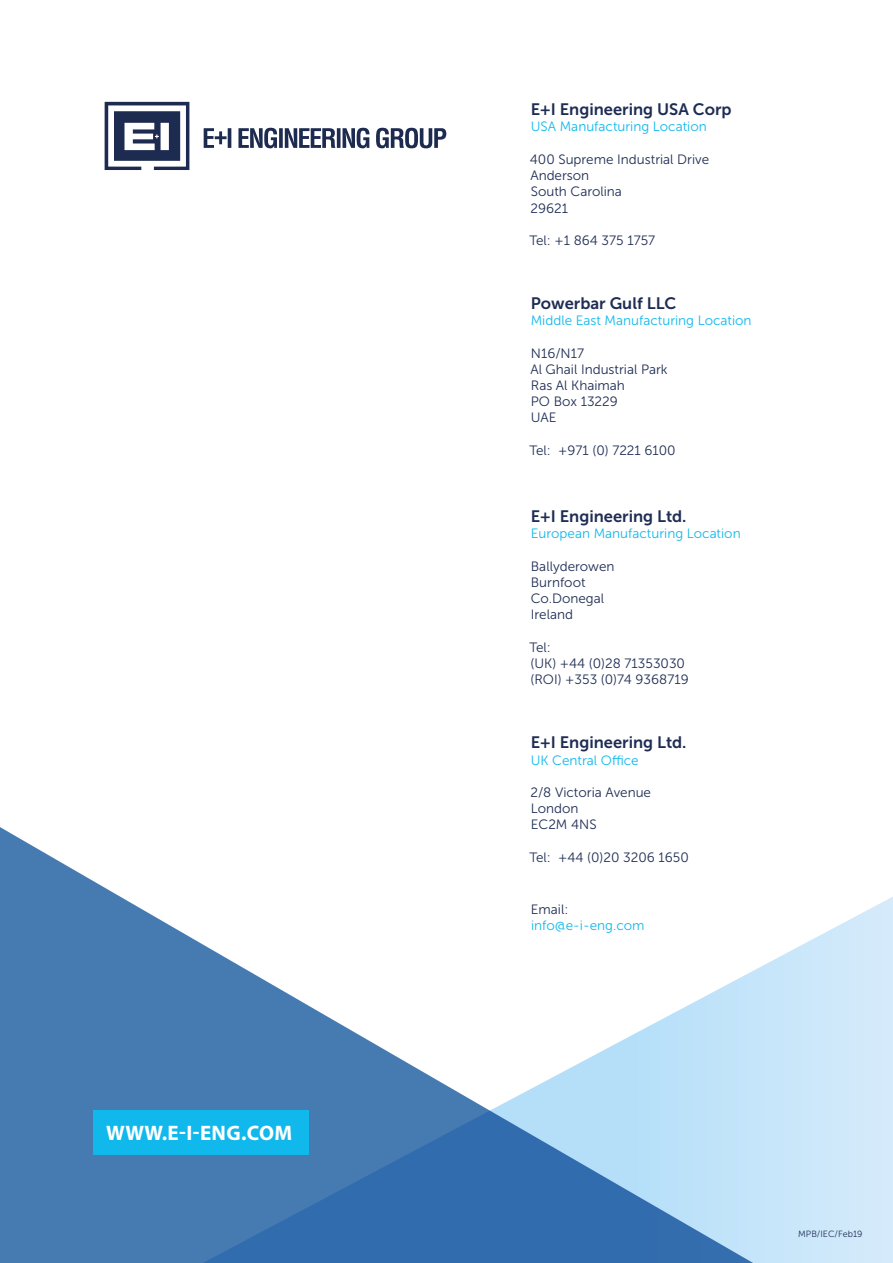
<style>
.page{position:relative;width:893px;height:1263px;background:#fff}
.page>*{position:absolute;margin:0;border:0;box-sizing:border-box;transform-origin:0 0}
.t1{font:700 21px "Myriad Pro";letter-spacing:.02em;color:#fff}
.t2{font:16.5px "Museo Sans 700";color:#1f2d54}
.t3{font:13.5px/16.2px "Museo Sans 300";color:#1f2d54}
.t4{font:13.5px "Museo Sans 300";color:#10b8ec}
.t5{font:9px "Museo Sans 300";color:#1f2d54}
</style>
<div class="page">
<svg style="left:0;top:827px;width:181px;height:436px;background:#5d8bbb"></svg>
<svg style="left:181px;top:897px;width:712px;height:366px"></svg>
<div style="left:93px;top:1110px;width:215px;height:45px;background:#10b8ec"></div>
<svg style="left:105px;top:102px;width:84px;height:68px"></svg>
<svg style="left:204px;top:128px;width:242px;height:20px"></svg>
<h1 class="t1" style="left:106px;top:1119px;width:188px">WWW.E-I-ENG.COM</h1>
<p class="t2" style="left:531px;top:100px;width:202px">E+I Engineering USA Corp</p>
<p class="t4" style="left:531px;top:120px;width:177px">USA Manufacturing Location</p>
<p class="t3" style="left:530px;top:151px;width:181px">400 Supreme Industrial Drive<br>Anderson<br>South Carolina<br>29621</p>
<p class="t3" style="left:529px;top:232px;width:127px">Tel: +1 864 375 1757</p>
<p class="t2" style="left:531px;top:294px;width:147px">Powerbar Gulf LLC</p>
<p class="t4" style="left:531px;top:313px;width:222px">Middle East Manufacturing Location</p>
<p class="t3" style="left:530px;top:345px;width:139px">N16/N17<br>Al Ghail Industrial Park<br>Ras Al Khaimah<br>PO Box 13229<br>UAE</p>
<p class="t3" style="left:529px;top:442px;width:148px">Tel: +971 (0) 7221 6100</p>
<p class="t2" style="left:531px;top:507px;width:157px">E+I Engineering Ltd.</p>
<p class="t4" style="left:531px;top:526px;width:211px">European Manufacturing Location</p>
<p class="t3" style="left:531px;top:558px;width:85px">Ballyderowen<br>Burnfoot<br>Co.Donegal<br>Ireland</p>
<p class="t3" style="left:529px;top:639px;width:161px">Tel:<br>(UK) +44 (0)28 71353030 (ROI) +353 (0)74 9368719</p>
<p class="t2" style="left:531px;top:733px;width:157px">E+I Engineering Ltd.</p>
<p class="t4" style="left:531px;top:753px;width:109px">UK Central Office</p>
<p class="t3" style="left:530px;top:784px;width:122px">2/8 Victoria Avenue<br>London<br>EC2M 4NS</p>
<p class="t3" style="left:529px;top:849px;width:161px">Tel: +44 (0)20 3206 1650</p>
<p class="t3" style="left:531px;top:901px;width:39px">Email:</p>
<p class="t4" style="left:531px;top:918px;width:115px">info@e-i-eng.com</p>
<p class="t5" style="left:798px;top:1229px;width:66px">MPB/IEC/Feb19</p>
</div>
